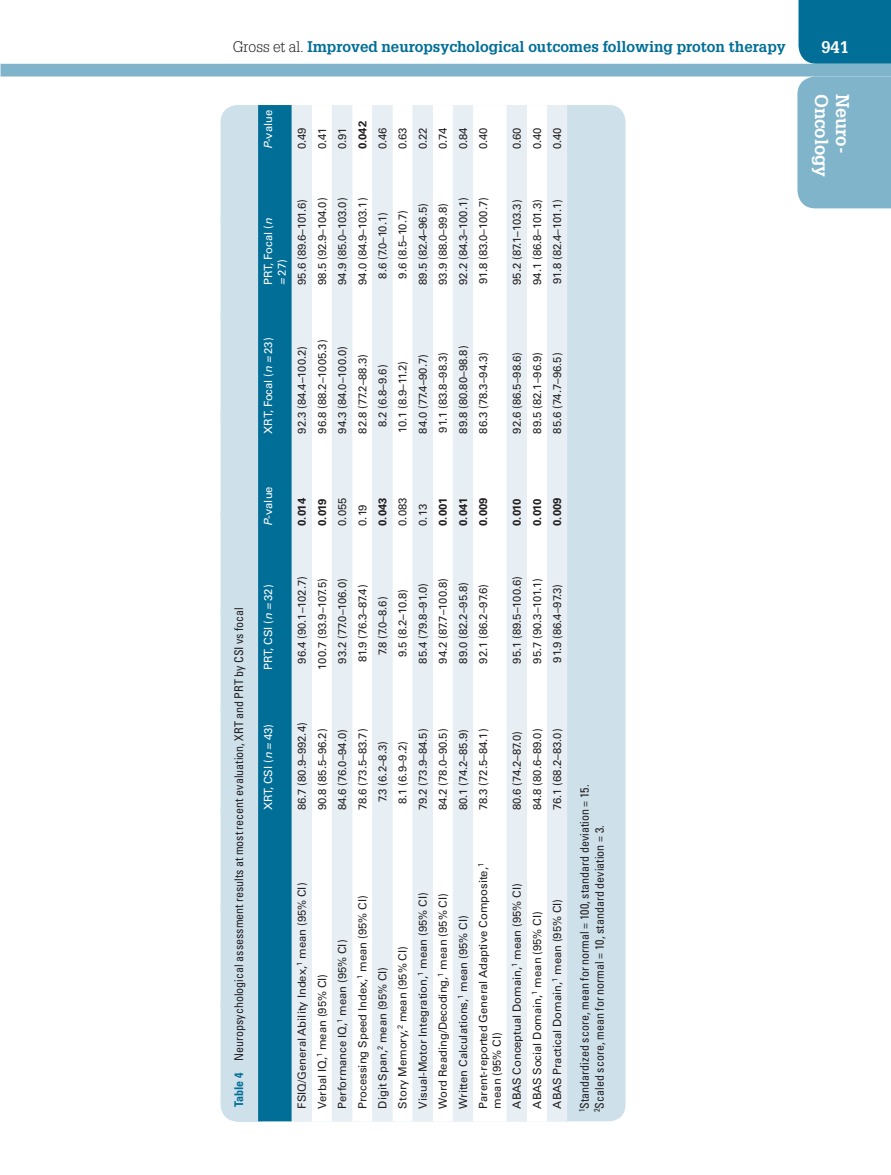
<style>
.page{position:relative;width:891px;height:1175px;background:#fff}
.page>*{position:absolute;margin:0;border:0;box-sizing:border-box;transform-origin:0 0}
.t1{font:700 18px "Glypha LT Std";color:#fff}
.t2{font:700 16.5px "Glypha LT Std";color:#fff}
.t3{font:700 15px "Glypha LT Std";color:#006e96}
.t4{font:condensed 12px/15px "Univers LT Std";color:#231f20}
.t5{font:11.25px/13.5px "Univers LT Std";color:#231f20}
.t6{font:11.25px/13.5px "Univers LT Std";color:#fff}
.t7{font:700 11.25px "Univers LT Std";color:#231f20}
.s1{font-weight:300;color:#231f20}
.s2{font-style:italic}
.s3{font-weight:700;color:#006e96}
</style>
<div class="page">
<div style="left:799px;top:0;width:92px;height:64px;background:#006e96"></div>
<div style="left:1px;top:64px;width:890px;height:12px;background:#7fb4ca"></div>
<div style="left:797px;top:76px;width:94px;height:132px;background:#7fb4ca"></div>
<div style="left:221px;top:105px;width:404px;height:1016px;background:#cee0ea;border-radius:16px"></div>
<svg style="left:221px;top:105px;width:71px;height:1016px"></svg>
<div style="left:292px;top:105px;width:275px;height:1016px;background:#e8eff4"></div>
<svg style="left:312px;top:105px;width:235px;height:1016px;background:#f4f8fa"></svg>
<h3 class="t3" style="left:233px;top:37px;width:555px"><span class="s1">Gross et al.</span> Improved neuropsychological outcomes following proton therapy</h3>
<h2 class="t2" style="left:821px;top:37px;width:29px">941</h2>
<h1 class="t1" style="left:833px;top:94px;width:85px;rotate:90deg">Oncology</h1>
<h1 class="t1" style="left:854px;top:94px;width:61px;rotate:90deg">Neuro-</h1>
<p class="t6" style="left:262px;top:149px;width:41px;rotate:-90deg"><span class="s2">P</span>-value</p>
<p class="t7" style="left:356px;top:149px;width:30px;rotate:-90deg">0.042</p>
<p class="t5" style="left:456px;top:149px;width:23px;rotate:-90deg">0.84</p>
<p class="t5" style="left:376px;top:149px;width:23px;rotate:-90deg">0.46</p>
<p class="t5" style="left:295px;top:149px;width:23px;rotate:-90deg">0.49</p>
<p class="t5" style="left:396px;top:149px;width:23px;rotate:-90deg">0.63</p>
<p class="t5" style="left:477px;top:149px;width:23px;rotate:-90deg">0.40</p>
<p class="t5" style="left:530px;top:149px;width:23px;rotate:-90deg">0.40</p>
<p class="t5" style="left:550px;top:149px;width:23px;rotate:-90deg">0.40</p>
<p class="t5" style="left:510px;top:149px;width:23px;rotate:-90deg">0.60</p>
<p class="t5" style="left:416px;top:149px;width:23px;rotate:-90deg">0.22</p>
<p class="t5" style="left:436px;top:149px;width:23px;rotate:-90deg">0.74</p>
<p class="t5" style="left:315px;top:149px;width:23px;rotate:-90deg">0.41</p>
<p class="t5" style="left:336px;top:149px;width:23px;rotate:-90deg">0.91</p>
<p class="t6" style="left:262px;top:285px;width:68px;rotate:-90deg">PRT, Focal (<span class="s2">n =</span> 27)</p>
<p class="t5" style="left:295px;top:285px;width:87px;rotate:-90deg">95.6 (89.6–101.6)</p>
<p class="t5" style="left:315px;top:285px;width:89px;rotate:-90deg">98.5 (92.9–104.0)</p>
<p class="t5" style="left:336px;top:285px;width:89px;rotate:-90deg">94.9 (85.0–103.0)</p>
<p class="t5" style="left:356px;top:285px;width:89px;rotate:-90deg">94.0 (84.9–103.1)</p>
<p class="t5" style="left:376px;top:279px;width:68px;rotate:-90deg">8.6 (7.0–10.1)</p>
<p class="t5" style="left:396px;top:279px;width:70px;rotate:-90deg">9.6 (8.5–10.7)</p>
<p class="t5" style="left:416px;top:285px;width:83px;rotate:-90deg">89.5 (82.4–96.5)</p>
<p class="t5" style="left:436px;top:285px;width:83px;rotate:-90deg">93.9 (88.0–99.8)</p>
<p class="t5" style="left:456px;top:285px;width:89px;rotate:-90deg">92.2 (84.3–100.1)</p>
<p class="t5" style="left:477px;top:284px;width:88px;rotate:-90deg">91.8 (83.0–100.7)</p>
<p class="t5" style="left:510px;top:285px;width:87px;rotate:-90deg">95.2 (87.1–103.3)</p>
<p class="t5" style="left:530px;top:285px;width:87px;rotate:-90deg">94.1 (86.8–101.3)</p>
<p class="t5" style="left:550px;top:284px;width:86px;rotate:-90deg">91.8 (82.4–101.1)</p>
<p class="t6" style="left:262px;top:433px;width:97px;rotate:-90deg">XRT, Focal (<span class="s2">n =</span> 23)</p>
<p class="t6" style="left:262px;top:526px;width:41px;rotate:-90deg"><span class="s2">P</span>-value</p>
<p class="t4" style="left:231px;top:1107px;width:501px;rotate:-90deg"><span class="s3">Table 4</span> Neuropsychological assessment results at most recent evaluation, XRT and PRT by CSI vs focal</p>
<p class="t6" style="left:262px;top:669px;width:86px;rotate:-90deg">PRT, CSI (<span class="s2">n =</span> 32)</p>
<p class="t6" style="left:262px;top:810px;width:88px;rotate:-90deg">XRT, CSI (<span class="s2">n =</span> 43)</p>
<p class="t5" style="left:295px;top:433px;width:89px;rotate:-90deg">92.3 (84.4–100.2)</p>
<p class="t5" style="left:315px;top:433px;width:95px;rotate:-90deg">96.8 (88.2–1005.3)</p>
<p class="t5" style="left:336px;top:433px;width:89px;rotate:-90deg">94.3 (84.0–100.0)</p>
<p class="t5" style="left:356px;top:433px;width:81px;rotate:-90deg">82.8 (77.2–88.3)</p>
<p class="t5" style="left:376px;top:427px;width:64px;rotate:-90deg">8.2 (6.8–9.6)</p>
<p class="t5" style="left:396px;top:433px;width:74px;rotate:-90deg">10.1 (8.9–11.2)</p>
<p class="t5" style="left:416px;top:433px;width:81px;rotate:-90deg">84.0 (77.4–90.7)</p>
<p class="t5" style="left:436px;top:432px;width:82px;rotate:-90deg">91.1 (83.8–98.3)</p>
<p class="t5" style="left:456px;top:433px;width:89px;rotate:-90deg">89.8 (80.80–98.8)</p>
<p class="t5" style="left:477px;top:433px;width:83px;rotate:-90deg">86.3 (78.3–94.3)</p>
<p class="t5" style="left:510px;top:433px;width:83px;rotate:-90deg">92.6 (86.5–98.6)</p>
<p class="t5" style="left:530px;top:433px;width:83px;rotate:-90deg">89.5 (82.1–96.9)</p>
<p class="t5" style="left:550px;top:433px;width:82px;rotate:-90deg">85.6 (74.7–96.5)</p>
<p class="t7" style="left:295px;top:526px;width:29px;rotate:-90deg">0.014</p>
<p class="t7" style="left:315px;top:526px;width:29px;rotate:-90deg">0.019</p>
<p class="t5" style="left:336px;top:526px;width:30px;rotate:-90deg">0.055</p>
<p class="t5" style="left:356px;top:526px;width:23px;rotate:-90deg">0.19</p>
<p class="t7" style="left:376px;top:526px;width:30px;rotate:-90deg">0.043</p>
<p class="t5" style="left:396px;top:526px;width:30px;rotate:-90deg">0.083</p>
<p class="t5" style="left:416px;top:526px;width:23px;rotate:-90deg">0.13</p>
<p class="t7" style="left:436px;top:526px;width:29px;rotate:-90deg">0.001</p>
<p class="t7" style="left:457px;top:526px;width:30px;rotate:-90deg">0.041</p>
<p class="t7" style="left:477px;top:526px;width:30px;rotate:-90deg">0.009</p>
<p class="t5" style="left:295px;top:663px;width:89px;rotate:-90deg">96.4 (90.1–102.7)</p>
<p class="t5" style="left:315px;top:669px;width:93px;rotate:-90deg">100.7 (93.9–107.5)</p>
<p class="t5" style="left:336px;top:663px;width:87px;rotate:-90deg">93.2 (77.0–106.0)</p>
<p class="t5" style="left:356px;top:662px;width:79px;rotate:-90deg">81.9 (76.3–87.4)</p>
<p class="t5" style="left:376px;top:655px;width:60px;rotate:-90deg">7.8 (7.0–8.6)</p>
<p class="t5" style="left:396px;top:657px;width:70px;rotate:-90deg">9.5 (8.2–10.8)</p>
<p class="t5" style="left:416px;top:663px;width:82px;rotate:-90deg">85.4 (79.8–91.0)</p>
<p class="t5" style="left:436px;top:663px;width:87px;rotate:-90deg">94.2 (87.7–100.8)</p>
<p class="t5" style="left:456px;top:663px;width:83px;rotate:-90deg">89.0 (82.2–95.8)</p>
<p class="t5" style="left:477px;top:663px;width:81px;rotate:-90deg">92.1 (86.2–97.6)</p>
<p class="t7" style="left:510px;top:526px;width:28px;rotate:-90deg">0.010</p>
<p class="t7" style="left:530px;top:526px;width:28px;rotate:-90deg">0.010</p>
<p class="t7" style="left:551px;top:526px;width:30px;rotate:-90deg">0.009</p>
<p class="t5" style="left:510px;top:663px;width:89px;rotate:-90deg">95.1 (89.5–100.6)</p>
<p class="t5" style="left:530px;top:663px;width:87px;rotate:-90deg">95.7 (90.3–101.1)</p>
<p class="t5" style="left:550px;top:662px;width:80px;rotate:-90deg">91.9 (86.4–97.3)</p>
<p class="t5" style="left:295px;top:810px;width:89px;rotate:-90deg">86.7 (80.9–992.4)</p>
<p class="t5" style="left:315px;top:810px;width:83px;rotate:-90deg">90.8 (85.5–96.2)</p>
<p class="t5" style="left:336px;top:810px;width:83px;rotate:-90deg">84.6 (76.0–94.0)</p>
<p class="t5" style="left:356px;top:810px;width:83px;rotate:-90deg">78.6 (73.5–83.7)</p>
<p class="t5" style="left:376px;top:802px;width:62px;rotate:-90deg">7.3 (6.2–8.3)</p>
<p class="t5" style="left:396px;top:804px;width:64px;rotate:-90deg">8.1 (6.9–9.2)</p>
<p class="t5" style="left:416px;top:810px;width:83px;rotate:-90deg">79.2 (73.9–84.5)</p>
<p class="t5" style="left:436px;top:810px;width:83px;rotate:-90deg">84.2 (78.0–90.5)</p>
<p class="t5" style="left:456px;top:810px;width:82px;rotate:-90deg">80.1 (74.2–85.9)</p>
<p class="t5" style="left:477px;top:810px;width:83px;rotate:-90deg">78.3 (72.5–84.1)</p>
<p class="t5" style="left:510px;top:810px;width:80px;rotate:-90deg">80.6 (74.2–87.0)</p>
<p class="t5" style="left:530px;top:810px;width:83px;rotate:-90deg">84.8 (80.6–89.0)</p>
<p class="t5" style="left:550px;top:810px;width:83px;rotate:-90deg">76.1 (68.2–83.0)</p>
<p class="t5" style="left:295px;top:1108px;width:227px;rotate:-90deg">FSIQ/General Ability Index,<sup>1</sup> mean (95% CI)</p>
<p class="t5" style="left:315px;top:1108px;width:136px;rotate:-90deg">Verbal IQ,<sup>1</sup> mean (95% CI)</p>
<p class="t5" style="left:336px;top:1108px;width:170px;rotate:-90deg">Performance IQ,<sup>1</sup> mean (95% CI)</p>
<p class="t5" style="left:356px;top:1108px;width:215px;rotate:-90deg">Processing Speed Index,<sup>1</sup> mean (95% CI)</p>
<p class="t5" style="left:376px;top:1108px;width:143px;rotate:-90deg">Digit Span,<sup>2</sup> mean (95% CI)</p>
<p class="t5" style="left:396px;top:1108px;width:164px;rotate:-90deg">Story Memory,<sup>2</sup> mean (95% CI)</p>
<p class="t5" style="left:416px;top:1108px;width:218px;rotate:-90deg">Visual-Motor Integration,<sup>1</sup> mean (95% CI)</p>
<p class="t5" style="left:436px;top:1108px;width:217px;rotate:-90deg">Word Reading/Decoding,<sup>1</sup> mean (95% CI)</p>
<p class="t5" style="left:456px;top:1108px;width:195px;rotate:-90deg">Written Calculations,<sup>1</sup> mean (95% CI)</p>
<p class="t5" style="left:477px;top:1108px;width:247px;rotate:-90deg">Parent-reported General Adaptive Composite,<sup>1 </sup>mean (95% CI)</p>
<p class="t5" style="left:510px;top:1108px;width:226px;rotate:-90deg">ABAS Conceptual Domain,<sup>1</sup> mean (95% CI)</p>
<p class="t5" style="left:530px;top:1108px;width:199px;rotate:-90deg">ABAS Social Domain,<sup>1</sup> mean (95% CI)</p>
<p class="t5" style="left:550px;top:1108px;width:211px;rotate:-90deg">ABAS Practical Domain,<sup>1</sup> mean (95% CI)</p>
<p class="t4" style="left:577px;top:1112px;width:329px;rotate:-90deg"><sup>1</sup>Standardized score, mean for normal = 100, standard deviation = 15.<br><sup>2</sup>Scaled score, mean for normal = 10, standard deviation = 3.</p>
</div>
